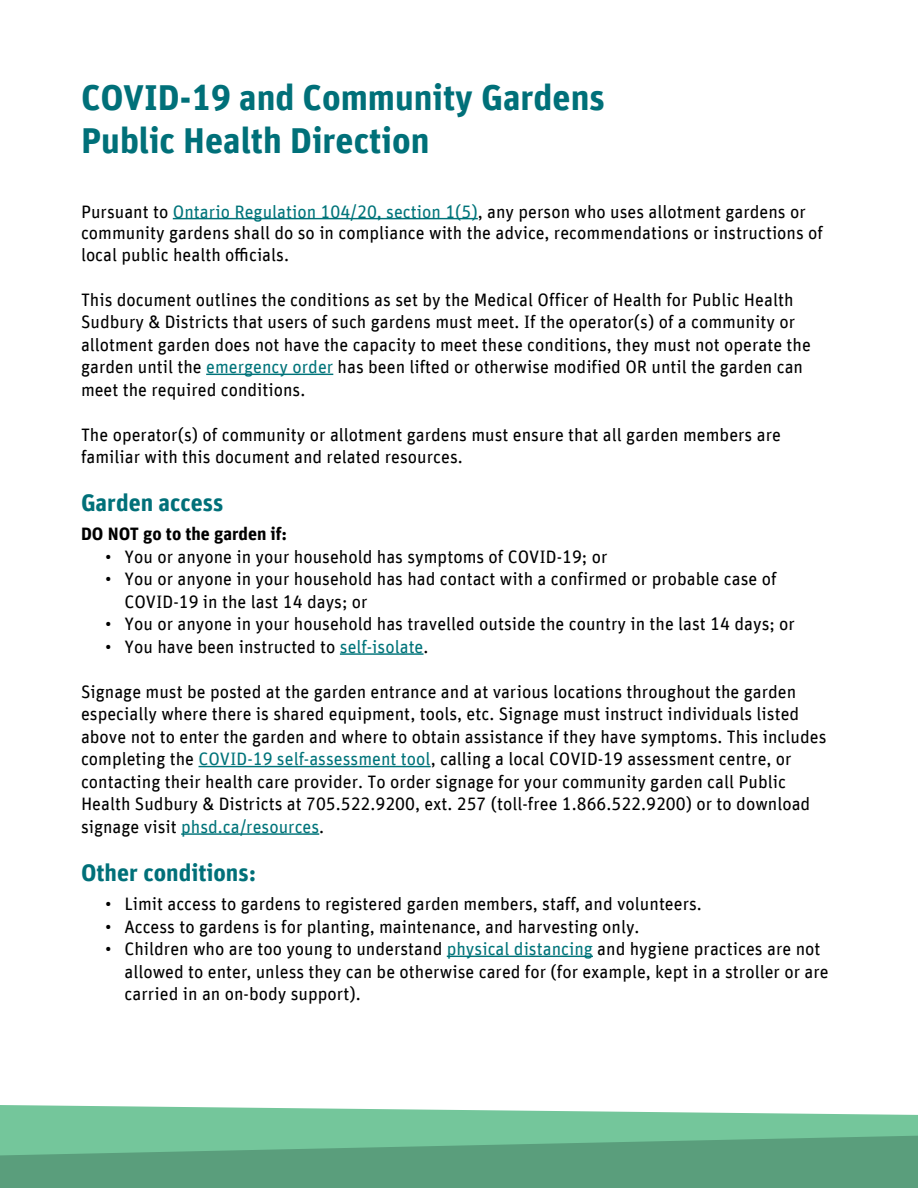
<style>
.page{position:relative;width:918px;height:1188px;background:#fff}
.page>*{position:absolute;margin:0;border:0;box-sizing:border-box;transform-origin:0 0}
.H1_title_left{font:700 36px "Unit Pro";color:#007079}
.H2_title_left{font:700 24px "Unit Pro";color:#007079}
.P_body_text_left{font:18px/22.5px "Unit Pro";color:#000}
.H1_title_left-2{font:18px/21.6px "Unit Pro";color:#000}
.P_body_text_left-2{font:700 18px "Unit Pro";color:#000}
.s1{color:#00747a}
</style>
<div class="page">
<hr style="left:173px;top:218px;width:305px;height:1px;background:#00747a">
<hr style="left:206px;top:374px;width:127px;height:1px;background:#00747a">
<hr style="left:340px;top:653px;width:84px;height:2px;background:#00747a">
<hr style="left:199px;top:766px;width:232px;height:1px;background:#00747a">
<hr style="left:181px;top:833px;width:138px;height:2px;background:#00747a">
<hr style="left:447px;top:956px;width:146px;height:1px;background:#00747a">
<svg style="left:0;top:1105px;width:918px;height:31px;background:#8acfab"></svg>
<svg style="left:0;top:1136px;width:918px;height:52px;background:#5ea581"></svg>
<h1 class="H1_title_left" style="left:81px;top:71px;width:525px">COVID-19 and Community Gardens</h1>
<h1 class="H1_title_left" style="left:81px;top:114px;width:350px">Public Health Direction</h1>
<h1 class="H1_title_left-2" style="left:81px;top:200px;width:744px">Pursuant to <span class="s1">Ontario Regulation 104/20, section 1(5)</span>, any person who uses allotment gardens or community gardens shall do so in compliance with the advice, recommendations or instructions of local public health officials.</h1>
<p class="P_body_text_left" style="left:81px;top:287px;width:731px">This document outlines the conditions as set by the Medical Officer of Health for Public Health Sudbury &amp; Districts that users of such gardens must meet. If the operator(s) of a community or allotment garden does not have the capacity to meet these conditions, they must not operate the garden until the <span class="s1">emergency order</span> has been lifted or otherwise modified OR until the garden can meet the required conditions.</p>
<p class="P_body_text_left" style="left:81px;top:422px;width:702px">The operator(s) of community or allotment gardens must ensure that all garden members are familiar with this document and related resources.</p>
<h2 class="H2_title_left" style="left:81px;top:485px;width:144px">Garden access</h2>
<p class="P_body_text_left-2" style="left:81px;top:521px;width:208px">DO NOT go to the garden if:</p>
<p class="P_body_text_left" style="left:105px;top:545px;width:504px">• You or anyone in your household has symptoms of COVID-19; or</p>
<p class="P_body_text_left" style="left:124px;top:567px;width:654px;text-indent:-20px">• You or anyone in your household has had contact with a confirmed or probable case of<br>COVID-19 in the last 14 days; or</p>
<p class="P_body_text_left" style="left:105px;top:612px;width:692px">• You or anyone in your household has travelled outside the country in the last 14 days; or</p>
<p class="P_body_text_left" style="left:105px;top:635px;width:325px">• You have been instructed to <span class="s1">self-isolate</span>.</p>
<p class="P_body_text_left" style="left:81px;top:680px;width:747px">Signage must be posted at the garden entrance and at various locations throughout the garden especially where there is shared equipment, tools, etc. Signage must instruct individuals listed above not to enter the garden and where to obtain assistance if they have symptoms. This includes completing the <span class="s1">COVID-19 self-assessment tool</span>, calling a local COVID-19 assessment centre, or contacting their health care provider. To order signage for your community garden call Public Health Sudbury &amp; Districts at 705.522.9200, ext. 257 (toll-free 1.866.522.9200) or to download signage visit <span class="s1">phsd.ca/resources</span>.</p>
<h2 class="H2_title_left" style="left:81px;top:855px;width:177px">Other conditions:</h2>
<p class="P_body_text_left" style="left:105px;top:892px;width:598px">• Limit access to gardens to registered garden members, staff, and volunteers.</p>
<p class="P_body_text_left" style="left:105px;top:914px;width:536px">• Access to gardens is for planting, maintenance, and harvesting only.</p>
<p class="P_body_text_left" style="left:124px;top:937px;width:706px;text-indent:-20px">• Children who are too young to understand <span class="s1">physical distancing</span> and hygiene practices are not allowed to enter, unless they can be otherwise cared for (for example, kept in a stroller or are carried in an on-body support).</p>
</div>
